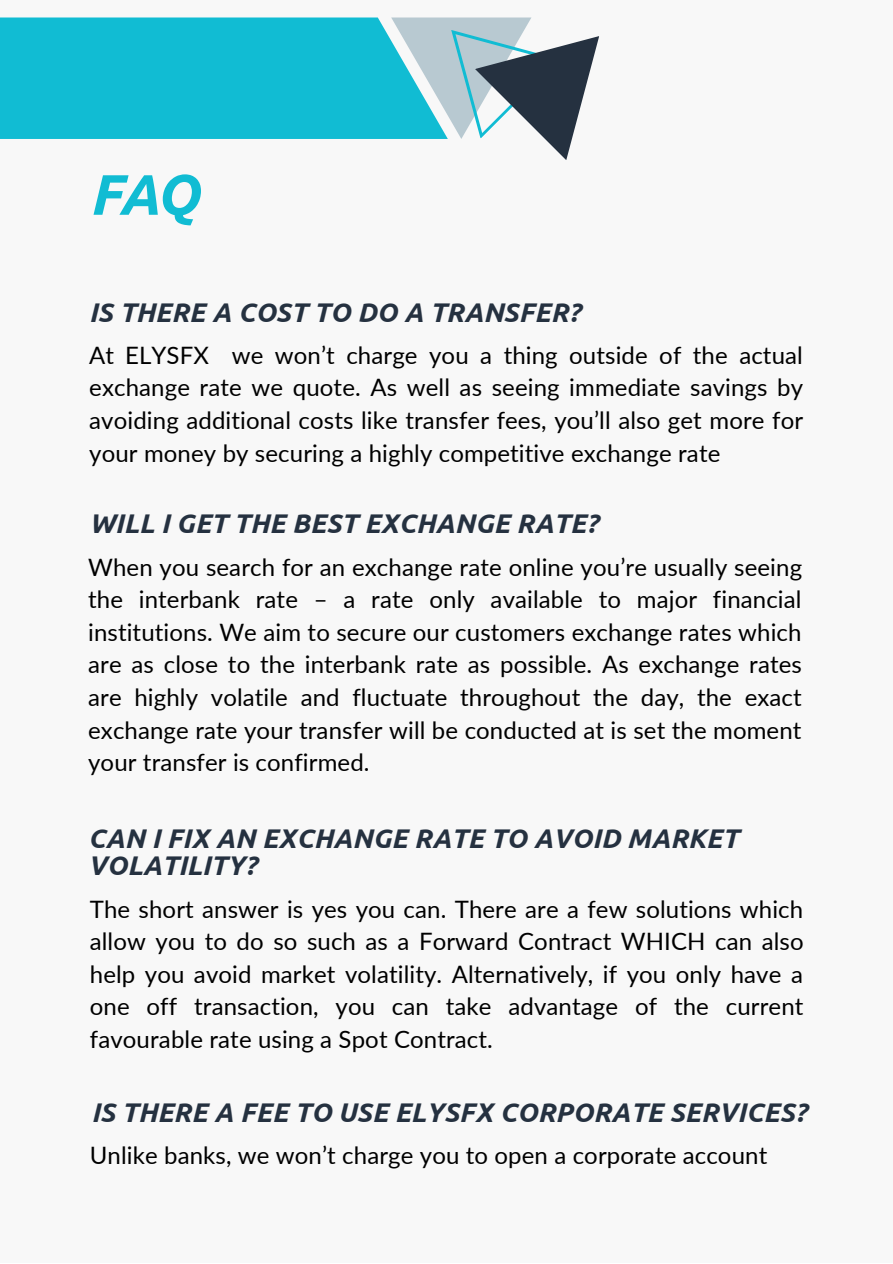
<style>
.page{position:relative;width:893px;height:1264px;background:#fff}
.page>*{position:absolute;margin:0;border:0;box-sizing:border-box;transform-origin:0 0}
.t1{font:italic 700 57px "Ubuntu";color:#11bcd3}
.t2{font:italic 700 27px/27px "Ubuntu";letter-spacing:.005em;color:#253140}
.t3{font:24px/32.5px "Lato";letter-spacing:.005em;color:#000;text-align:justify}
</style>
<div class="page">
<div style="left:0;top:0;width:892px;height:1262px;background:#f8f8f8"></div>
<div style="left:0;top:17px;width:374px;height:122px;background:#11bcd3"></div>
<svg style="left:374px;top:17px;width:225px;height:143px"></svg>
<h1 class="t1" style="left:89px;top:162px;width:111px">FAQ</h1>
<p class="t2" style="left:89px;top:298px;width:492px">IS THERE A COST TO DO A TRANSFER?</p>
<p class="t3" style="left:89px;top:338px;width:715px">At ELYSFX we won’t charge you a thing outside of the actual exchange rate we quote. As well as seeing immediate savings by avoiding additional costs like transfer fees, you’ll also get more for your money by securing a highly competitive exchange rate</p>
<p class="t2" style="left:90px;top:509px;width:509px">WILL I GET THE BEST EXCHANGE RATE?</p>
<p class="t3" style="left:88px;top:550px;width:715px">When you search for an exchange rate online you’re usually seeing the interbank rate – a rate only available to major financial institutions. We aim to secure our customers exchange rates which are as close to the interbank rate as possible. As exchange rates are highly volatile and fluctuate throughout the day, the exact exchange rate your transfer will be conducted at is set the moment your transfer is confirmed.</p>
<p class="t2" style="left:88px;top:824px;width:651px">CAN I FIX AN EXCHANGE RATE TO AVOID MARKET<br>VOLATILITY?</p>
<p class="t3" style="left:90px;top:892px;width:715px">The short answer is yes you can. There are a few solutions which allow you to do so such as a Forward Contract WHICH can also help you avoid market volatility. Alternatively, if you only have a one off transaction, you can take advantage of the current favourable rate using a Spot Contract.</p>
<p class="t2" style="left:91px;top:1098px;width:716px">IS THERE A FEE TO USE ELYSFX CORPORATE SERVICES?</p>
<p class="t3" style="left:90px;top:1138px;width:679px">Unlike banks, we won’t charge you to open a corporate account</p>
</div>
